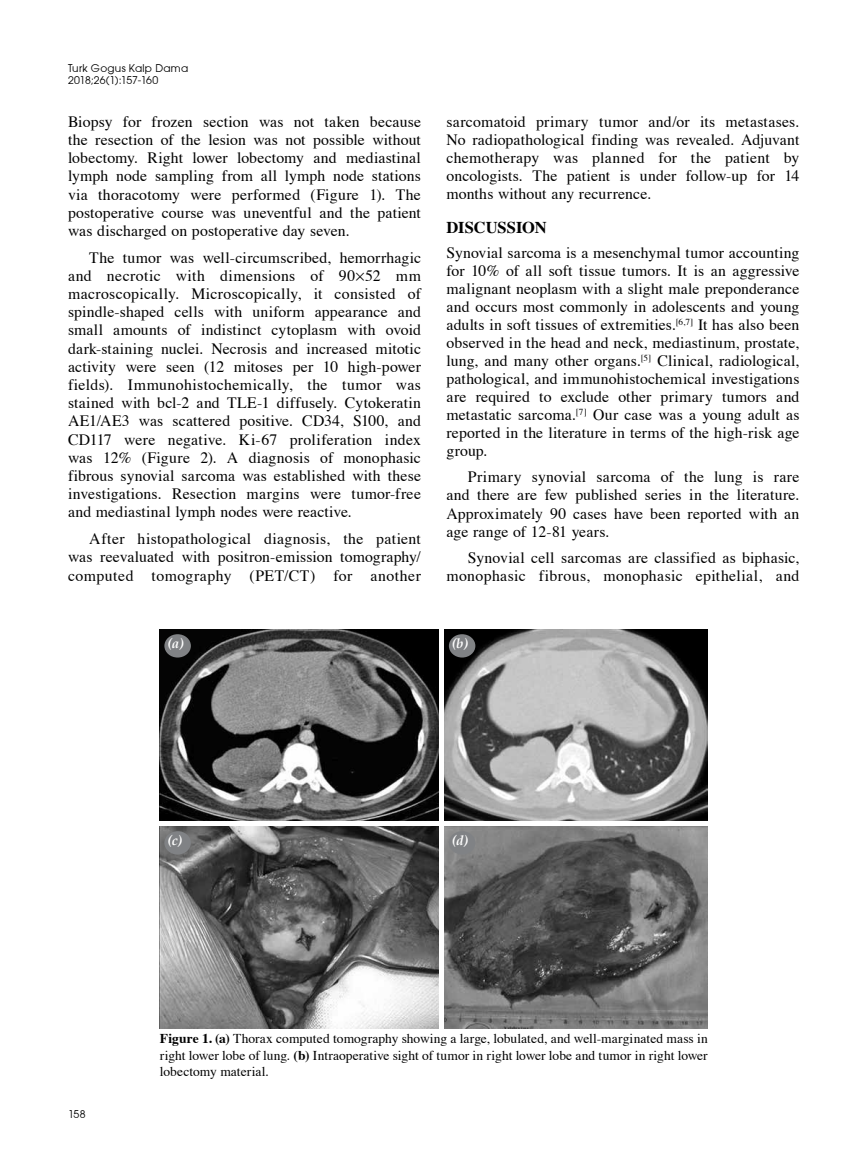
<style>
.page{position:relative;width:859px;height:1170px;background:#fff}
.page>*{position:absolute;margin:0;border:0;box-sizing:border-box;transform-origin:0 0}
.t1{font:700 16.5px "Times";letter-spacing:-.005em;color:#000}
.t2{font:15.75px/18.1px "Times";letter-spacing:.01em;color:#000;text-align:justify}
.t3{font:13.5px/16.5px "Times";color:#000;text-align:justify}
.t4{font:italic 700 13.5px "Palatino";color:#fff}
.t5{font:10.5px/12.6px "Avant Garde";letter-spacing:.025em;color:#000}
.s1{font-weight:700}
</style>
<div class="page">
<img style="left:160px;top:629px;width:548px;height:399px">
<hr style="left:439px;top:628px;width:4px;height:402px;background:#fff">
<div style="left:159px;top:821px;width:550px;height:5px;background:#fff"></div>
<div style="left:164px;top:634px;width:27px;height:23px;background:#808285;border-radius:50%"></div>
<div style="left:164px;top:831px;width:27px;height:23px;background:#808285;border-radius:50%"></div>
<div style="left:449px;top:634px;width:26px;height:23px;background:#808285;border-radius:50%"></div>
<div style="left:449px;top:831px;width:26px;height:23px;background:#808285;border-radius:50%"></div>
<p class="t5" style="left:68px;top:61px;width:122px">Turk Gogus Kalp Dama<br>2018;26(1):157-160</p>
<p class="t2" style="left:68px;top:112px;width:354px">Biopsy for frozen section was not taken because the resection of the lesion was not possible without lobectomy. Right lower lobectomy and mediastinal lymph node sampling from all lymph node stations via thoracotomy were performed (Figure 1). The postoperative course was uneventful and the patient was discharged on postoperative day seven.</p>
<p class="t2" style="left:68px;top:248px;width:354px;text-indent:21px">The tumor was well-circumscribed, hemorrhagic and necrotic with dimensions of 90 52 mm macroscopically. Microscopically, it consisted of spindle-shaped cells with uniform appearance and small amounts of indistinct cytoplasm with ovoid dark-staining nuclei. Necrosis and increased mitotic activity were seen (12 mitoses per 10 high-power fields). Immunohistochemically, the tumor was stained with bcl-2 and TLE-1 diffusely. Cytokeratin AE1/AE3 was scattered positive. CD34, S100, and CD117 were negative. Ki-67 proliferation index was 12% (Figure 2). A diagnosis of monophasic fibrous synovial sarcoma was established with these investigations. Resection margins were tumor-free and mediastinal lymph nodes were reactive.</p>
<p class="t2" style="left:68px;top:529px;width:354px;text-indent:21px">After histopathological diagnosis, the patient was reevaluated with positron-emission tomography/ computed tomography (PET/CT) for another</p>
<p class="t4" style="left:167px;top:635px;width:18px">(a)</p>
<p class="t2" style="left:446px;top:112px;width:354px">sarcomatoid primary tumor and/or its metastases.<br>No radiopathological finding was revealed. Adjuvant chemotherapy was planned for the patient by oncologists. The patient is under follow-up for 14 months without any recurrence.</p>
<p class="t1" style="left:446px;top:212px;width:102px">DISCUSSION</p>
<p class="t2" style="left:446px;top:243px;width:354px">Synovial sarcoma is a mesenchymal tumor accounting for 10% of all soft tissue tumors. It is an aggressive malignant neoplasm with a slight male preponderance and occurs most commonly in adolescents and young adults in soft tissues of extremities.<sup>[6,7]</sup> It has also been observed in the head and neck, mediastinum, prostate, lung, and many other organs.<sup>[5]</sup> Clinical, radiological, pathological, and immunohistochemical investigations are required to exclude other primary tumors and metastatic sarcoma.<sup>[7]</sup> Our case was a young adult as reported in the literature in terms of the high-risk age group.</p>
<p class="t2" style="left:446px;top:468px;width:354px;text-indent:21px">Primary synovial sarcoma of the lung is rare and there are few published series in the literature.<br>Approximately 90 cases have been reported with an age range of 12-81 years.</p>
<p class="t2" style="left:446px;top:548px;width:354px;text-align:right">Synovial cell sarcomas are classified as biphasic, monophasic fibrous, monophasic epithelial, and</p>
<p class="t4" style="left:452px;top:635px;width:17px">(b)</p>
<p class="t4" style="left:167px;top:832px;width:16px">(c)</p>
<p class="t4" style="left:452px;top:832px;width:18px">(d)</p>
<p class="t5" style="left:68px;top:1107px;width:19px">158</p>
<p class="t3" style="left:160px;top:1030px;width:549px"><span class="s1">Figure 1. (a)</span> Thorax computed tomography showing a large, lobulated, and well-marginated mass in right lower lobe of lung. <span class="s1">(b)</span> Intraoperative sight of tumor in right lower lobe and tumor in right lower lobectomy material.</p>
</div>
